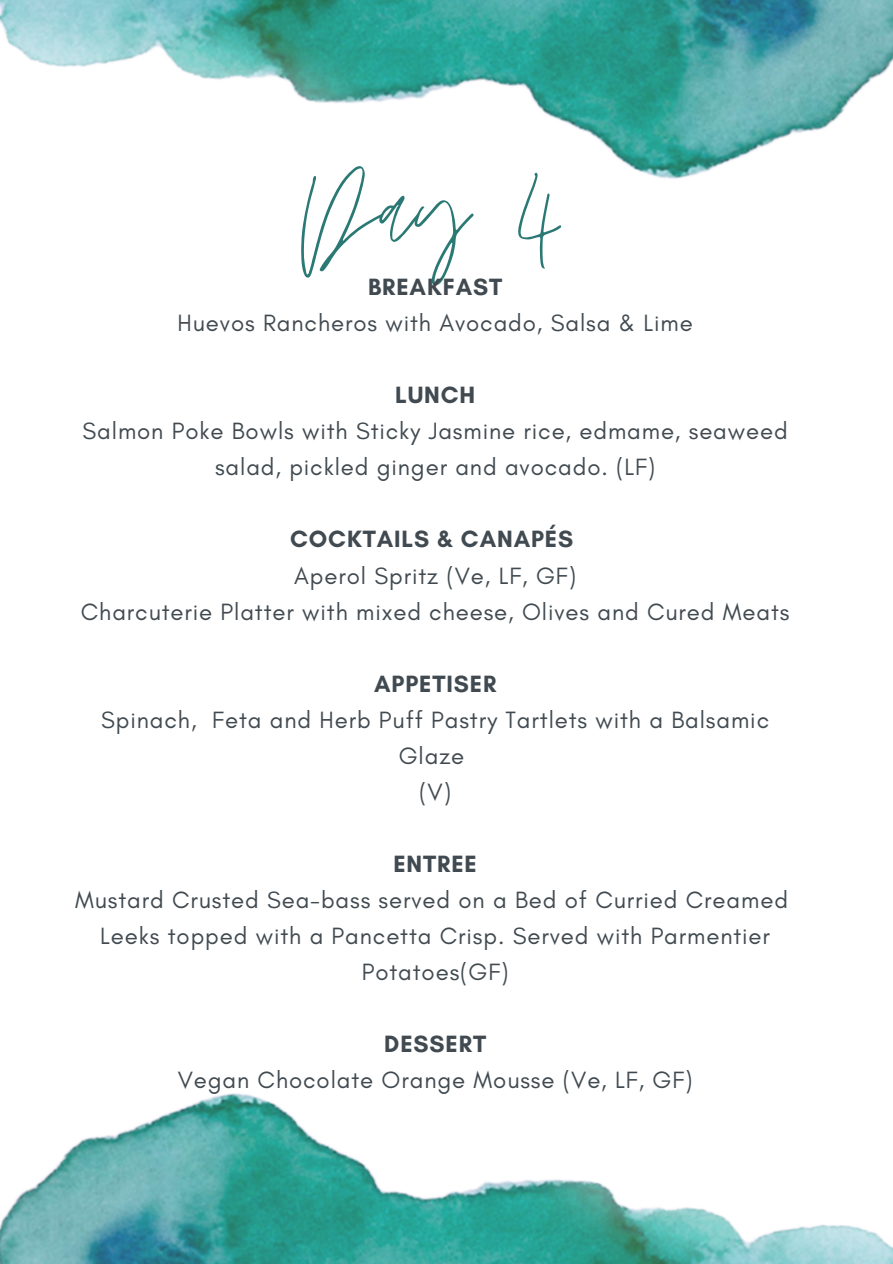
<style>
.page{position:relative;width:893px;height:1264px;background:#fff}
.page>*{position:absolute;margin:0;border:0;box-sizing:border-box;transform-origin:0 0}
.t1{font:160.95px "Jonathan";color:#2b7974}
.t2{font:24px/36px "Glacial Indifference";letter-spacing:.035em;color:#404a50;text-align:center}
.t3{font:700 24px "Glacial Indifference";letter-spacing:.035em;color:#404a50}
</style>
<div class="page">
<img style="left:0;top:0;width:892px;height:179px">
<img style="left:0;top:1093px;width:892px;height:170px">
<p class="t1" style="left:301px;top:121px;width:269px">Day 4</p>
<h1 class="t3" style="left:368px;top:272px;width:136px">BREAKFAST</h1>
<p class="t2" style="left:177px;top:305px;width:516px">Huevos Rancheros with Avocado, Salsa &amp; Lime</p>
<p class="t3" style="left:395px;top:380px;width:82px">LUNCH</p>
<p class="t2" style="left:83px;top:413px;width:706px">Salmon Poke Bowls with Sticky Jasmine rice, edmame, seaweed salad, pickled ginger and avocado. (LF)</p>
<p class="t3" style="left:290px;top:524px;width:284px">COCKTAILS &amp; CANAPÉS</p>
<p class="t2" style="left:294px;top:557px;width:283px">Aperol Spritz (Ve, LF, GF)</p>
<p class="t2" style="left:81px;top:593px;width:710px">Charcuterie Platter with mixed cheese, Olives and Cured Meats</p>
<p class="t3" style="left:374px;top:668px;width:124px">APPETISER</p>
<p class="t2" style="left:101px;top:701px;width:669px">Spinach, Feta and Herb Puff Pastry Tartlets with a Balsamic<br>Glaze</p>
<p class="t2" style="left:419px;top:773px;width:33px">(V)</p>
<p class="t3" style="left:393px;top:848px;width:85px">ENTREE</p>
<p class="t2" style="left:75px;top:881px;width:714px">Mustard Crusted Sea-bass served on a Bed of Curried Creamed<br>Leeks topped with a Pancetta Crisp. Served with Parmentier<br>Potatoes(GF)</p>
<p class="t3" style="left:384px;top:1028px;width:103px">DESSERT</p>
<p class="t2" style="left:178px;top:1061px;width:516px">Vegan Chocolate Orange Mousse (Ve, LF, GF)</p>
</div>
